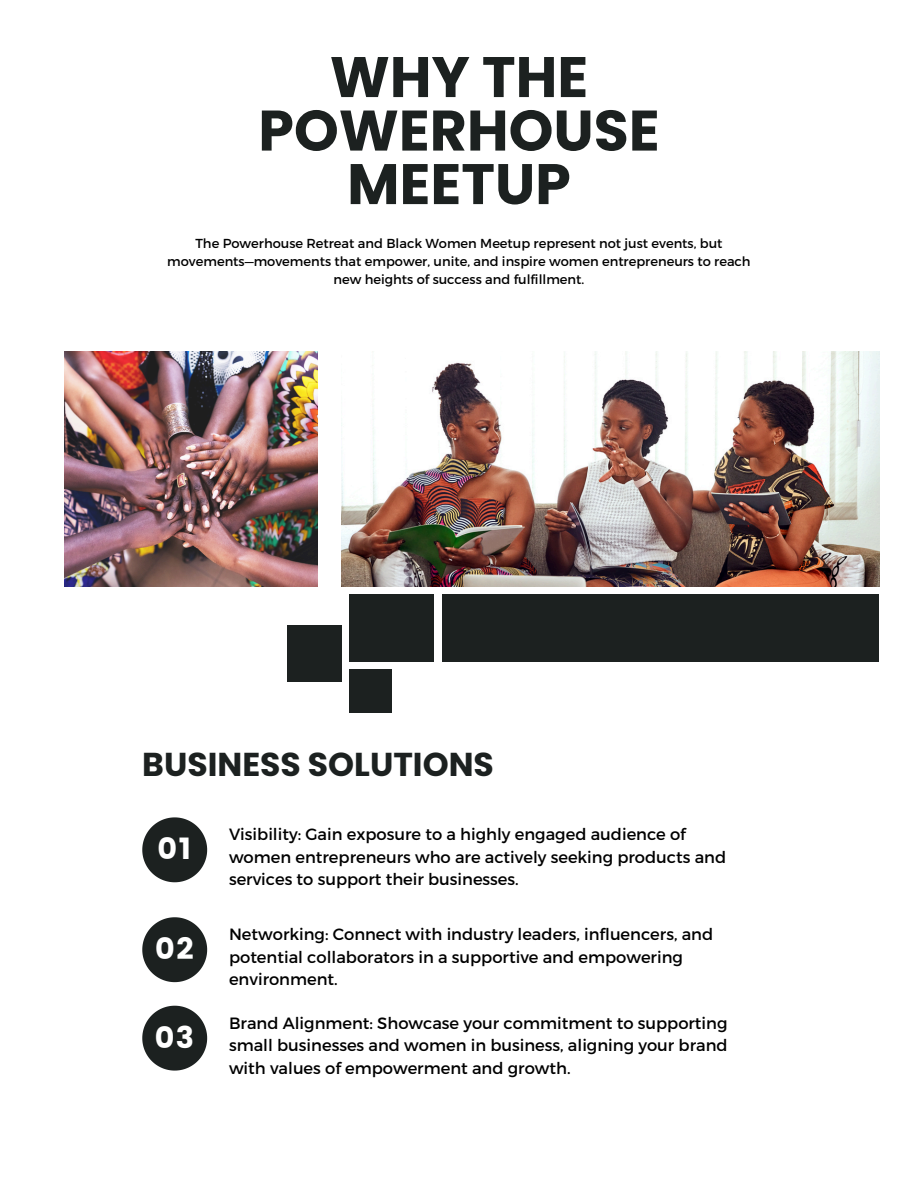
<style>
.page{position:relative;width:918px;height:1188px;background:#fff}
.page>*{position:absolute;margin:0;border:0;box-sizing:border-box;transform-origin:0 0}
.t1{font:700 57px/53.6px "Poppins";color:#1c2120;text-align:center}
.t2{font:700 33.15px "Poppins";color:#1c2120}
.t3{font:30.15px "Poppins";color:#fff}
.t4{font:16.35px/22.5px "Montserrat";color:#000}
.t5{font:13.05px/18px "Montserrat";color:#000;text-align:center}
</style>
<div class="page">
<img style="left:341px;top:351px;width:538px;height:235px">
<img style="left:64px;top:351px;width:253px;height:235px">
<div style="left:442px;top:594px;width:437px;height:67px;background:#1c2120"></div>
<div style="left:349px;top:594px;width:84px;height:67px;background:#1c2120"></div>
<div style="left:349px;top:669px;width:42px;height:43px;background:#1c2120"></div>
<div style="left:287px;top:625px;width:55px;height:56px;background:#1c2120"></div>
<svg style="left:142px;top:817px;width:65px;height:65px"></svg>
<svg style="left:142px;top:917px;width:65px;height:65px"></svg>
<svg style="left:142px;top:1006px;width:65px;height:65px"></svg>
<h1 class="t1" style="left:258px;top:50px;width:403px">WHY THE<br>POWERHOUSE<br>MEETUP</h1>
<p class="t5" style="left:167px;top:234px;width:585px">The Powerhouse Retreat and Black Women Meetup represent not just events, but movements—movements that empower, unite, and inspire women entrepreneurs to reach new heights of success and fulfillment.</p>
<p class="t2" style="left:142px;top:741px;width:353px">BUSINESS SOLUTIONS</p>
<h2 class="t3" style="left:158px;top:831px;width:35px">01</h2>
<p class="t4" style="left:229px;top:823px;width:499px">Visibility: Gain exposure to a highly engaged audience of women entrepreneurs who are actively seeking products and services to support their businesses.</p>
<p class="t3" style="left:155px;top:931px;width:40px">02</p>
<p class="t4" style="left:229px;top:923px;width:486px">Networking: Connect with industry leaders, influencers, and potential collaborators in a supportive and empowering environment.</p>
<p class="t3" style="left:155px;top:1020px;width:41px">03</p>
<p class="t4" style="left:229px;top:1011px;width:500px;text-align:justify">Brand Alignment: Showcase your commitment to supporting small businesses and women in business, aligning your brand with values of empowerment and growth.</p>
</div>
